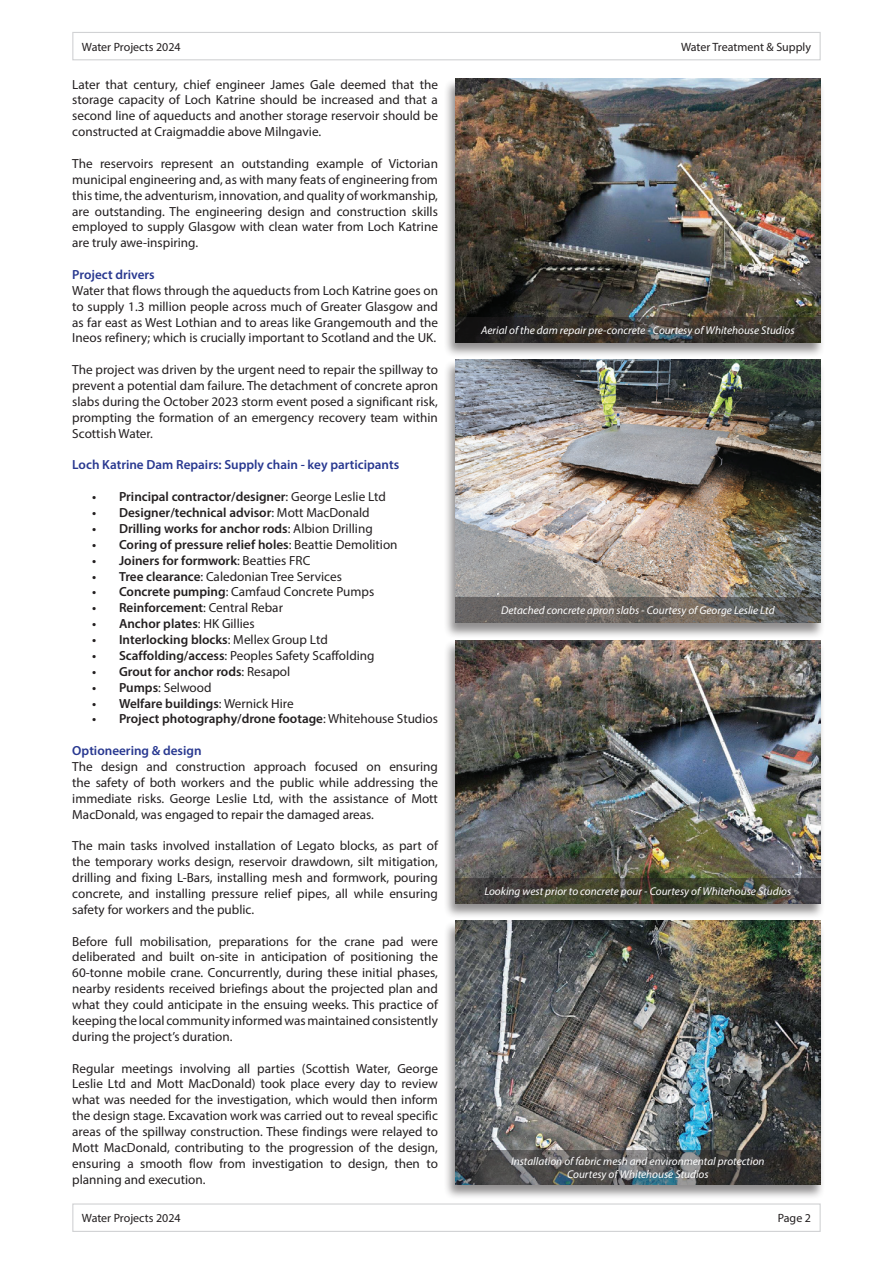
<style>
.page{position:relative;width:893px;height:1263px;background:#fff}
.page>*{position:absolute;margin:0;border:0;box-sizing:border-box;transform-origin:0 0}
.Body_text{font:13.2px/15.9px "Myriad Pro";color:#231f20;text-align:justify}
.t1{font:600 13.2px "Myriad Pro";color:#231f20}
.Sub-heads{font:600 13.2px "Myriad Pro";color:#283890}
.Header___Footer{font:12px "Myriad Pro";color:#231f20}
.t2{font:italic 11.25px "Myriad Pro";color:#fff}
.s1{font-weight:400}
.s2{font-weight:600}
</style>
<div class="page">
<div style="left:72px;top:32px;width:749px;height:28px;border:1px solid #d1d2d4"></div>
<div style="left:72px;top:1203px;width:749px;height:29px;border:1px solid #d1d2d4"></div>
<div style="left:443px;top:78px;width:382px;height:280px;background:#231f20;opacity:.5"></div>
<img style="left:455px;top:79px;width:366px;height:238px">
<svg style="left:455px;top:317px;width:366px;height:25px;background:#35312d"></svg>
<div style="left:443px;top:359px;width:382px;height:280px;background:#231f20;opacity:.5"></div>
<img style="left:455px;top:359px;width:366px;height:238px">
<svg style="left:455px;top:597px;width:366px;height:26px;background:#66625e"></svg>
<div style="left:443px;top:639px;width:382px;height:281px;background:#231f20;opacity:.5"></div>
<img style="left:455px;top:640px;width:366px;height:238px">
<svg style="left:455px;top:878px;width:366px;height:26px;background:#434336"></svg>
<div style="left:443px;top:920px;width:382px;height:280px;background:#231f20;opacity:.5"></div>
<img style="left:455px;top:921px;width:366px;height:229px">
<svg style="left:455px;top:1150px;width:366px;height:34px;background:#4b4c4d"></svg>
<p class="Header___Footer" style="left:82px;top:39px;width:100px">Water Projects 2024</p>
<p class="Header___Footer" style="left:681px;top:39px;width:131px">Water Treatment &amp; Supply</p>
<p class="Body_text" style="left:72px;top:76px;width:367px">Later that century, chief engineer James Gale deemed that the storage capacity of Loch Katrine should be increased and that a second line of aqueducts and another storage reservoir should be constructed at Craigmaddie above Milngavie.</p>
<p class="Body_text" style="left:72px;top:155px;width:367px">The reservoirs represent an outstanding example of Victorian municipal engineering and, as with many feats of engineering from this time, the adventurism, innovation, and quality of workmanship, are outstanding. The engineering design and construction skills employed to supply Glasgow with clean water from Loch Katrine are truly awe-inspiring.</p>
<p class="Sub-heads" style="left:72px;top:266px;width:84px">Project drivers</p>
<p class="Body_text" style="left:72px;top:282px;width:367px">Water that flows through the aqueducts from Loch Katrine goes on to supply 1.3 million people across much of Greater Glasgow and as far east as West Lothian and to areas like Grangemouth and the Ineos refinery; which is crucially important to Scotland and the UK.</p>
<p class="Body_text" style="left:72px;top:362px;width:367px">The project was driven by the urgent need to repair the spillway to prevent a potential dam failure. The detachment of concrete apron slabs during the October 2023 storm event posed a significant risk, prompting the formation of an emergency recovery team within Scottish Water.</p>
<p class="Sub-heads" style="left:72px;top:457px;width:328px">Loch Katrine Dam Repairs: Supply chain - key participants</p>
<p class="t1" style="left:92px;top:488px;width:295px">• Principal contractor/designer<span class="s1">: George Leslie Ltd</span></p>
<p class="t1" style="left:92px;top:504px;width:279px">• Designer/technical advisor<span class="s1">: Mott MacDonald</span></p>
<p class="t1" style="left:92px;top:520px;width:282px">• Drilling works for anchor rods<span class="s1">: Albion Drilling</span></p>
<p class="t1" style="left:92px;top:536px;width:307px">• Coring of pressure relief holes<span class="s1">: Beattie Demolition</span></p>
<p class="t1" style="left:92px;top:552px;width:220px">• Joiners for formwork<span class="s1">: Beatties FRC</span></p>
<p class="Body_text" style="left:92px;top:568px;width:251px"><span class="s2">• Tree clearance</span>: Caledonian Tree Services</p>
<p class="Body_text" style="left:92px;top:584px;width:284px"><span class="s2">• Concrete pumping</span>: Camfaud Concrete Pumps</p>
<p class="t1" style="left:92px;top:599px;width:192px">• Reinforcement<span class="s1">: Central Rebar</span></p>
<p class="t1" style="left:92px;top:615px;width:164px">• Anchor plates<span class="s1">: HK Gillies</span></p>
<p class="t1" style="left:92px;top:631px;width:237px">• Interlocking blocks<span class="s1">: Mellex Group Ltd</span></p>
<p class="Body_text" style="left:92px;top:647px;width:284px"><span class="s2">• Scaffolding/access</span>: Peoples Safety Scaffolding</p>
<p class="t1" style="left:92px;top:663px;width:200px">• Grout for anchor rods<span class="s1">: Resapol</span></p>
<p class="Body_text" style="left:92px;top:679px;width:121px"><span class="s2">• Pumps</span>: Selwood</p>
<p class="t1" style="left:92px;top:695px;width:203px">• Welfare buildings<span class="s1">: Wernick Hire</span></p>
<p class="t1" style="left:92px;top:710px;width:347px">• Project photography/drone footage<span class="s1">: Whitehouse Studios</span></p>
<p class="Sub-heads" style="left:72px;top:742px;width:131px">Optioneering &amp; design</p>
<p class="Body_text" style="left:72px;top:758px;width:367px">The design and construction approach focused on ensuring the safety of both workers and the public while addressing the immediate risks. George Leslie Ltd, with the assistance of Mott MacDonald, was engaged to repair the damaged areas.</p>
<p class="Body_text" style="left:72px;top:838px;width:367px">The main tasks involved installation of Legato blocks, as part of the temporary works design, reservoir drawdown, silt mitigation, drilling and fixing L-Bars, installing mesh and formwork, pouring concrete, and installing pressure relief pipes, all while ensuring safety for workers and the public.</p>
<p class="Body_text" style="left:72px;top:933px;width:367px">Before full mobilisation, preparations for the crane pad were deliberated and built on-site in anticipation of positioning the 60-tonne mobile crane. Concurrently, during these initial phases, nearby residents received briefings about the projected plan and what they could anticipate in the ensuing weeks. This practice of keeping the local community informed was maintained consistently during the project’s duration.</p>
<p class="Body_text" style="left:72px;top:1060px;width:367px">Regular meetings involving all parties (Scottish Water, George Leslie Ltd and Mott MacDonald) took place every day to review what was needed for the investigation, which would then inform the design stage. Excavation work was carried out to reveal specific areas of the spillway construction. These findings were relayed to Mott MacDonald, contributing to the progression of the design, ensuring a smooth flow from investigation to design, then to planning and execution.</p>
<p class="t2" style="left:481px;top:323px;width:315px">Aerial of the dam repair pre-concrete - Courtesy of Whitehouse Studios</p>
<p class="t2" style="left:501px;top:604px;width:275px">Detached concrete apron slabs - Courtesy of George Leslie Ltd</p>
<p class="t2" style="left:484px;top:884px;width:308px">Looking west prior to concrete pour - Courtesy of Whitehouse Studios</p>
<p class="t2" style="left:511px;top:1154px;width:255px">Installation of fabric mesh and environmental protection</p>
<p class="t2" style="left:567px;top:1167px;width:143px">Courtesy of Whitehouse Studios</p>
<p class="Header___Footer" style="left:82px;top:1211px;width:100px">Water Projects 2024</p>
<p class="Header___Footer" style="left:778px;top:1211px;width:35px">Page 2</p>
</div>
